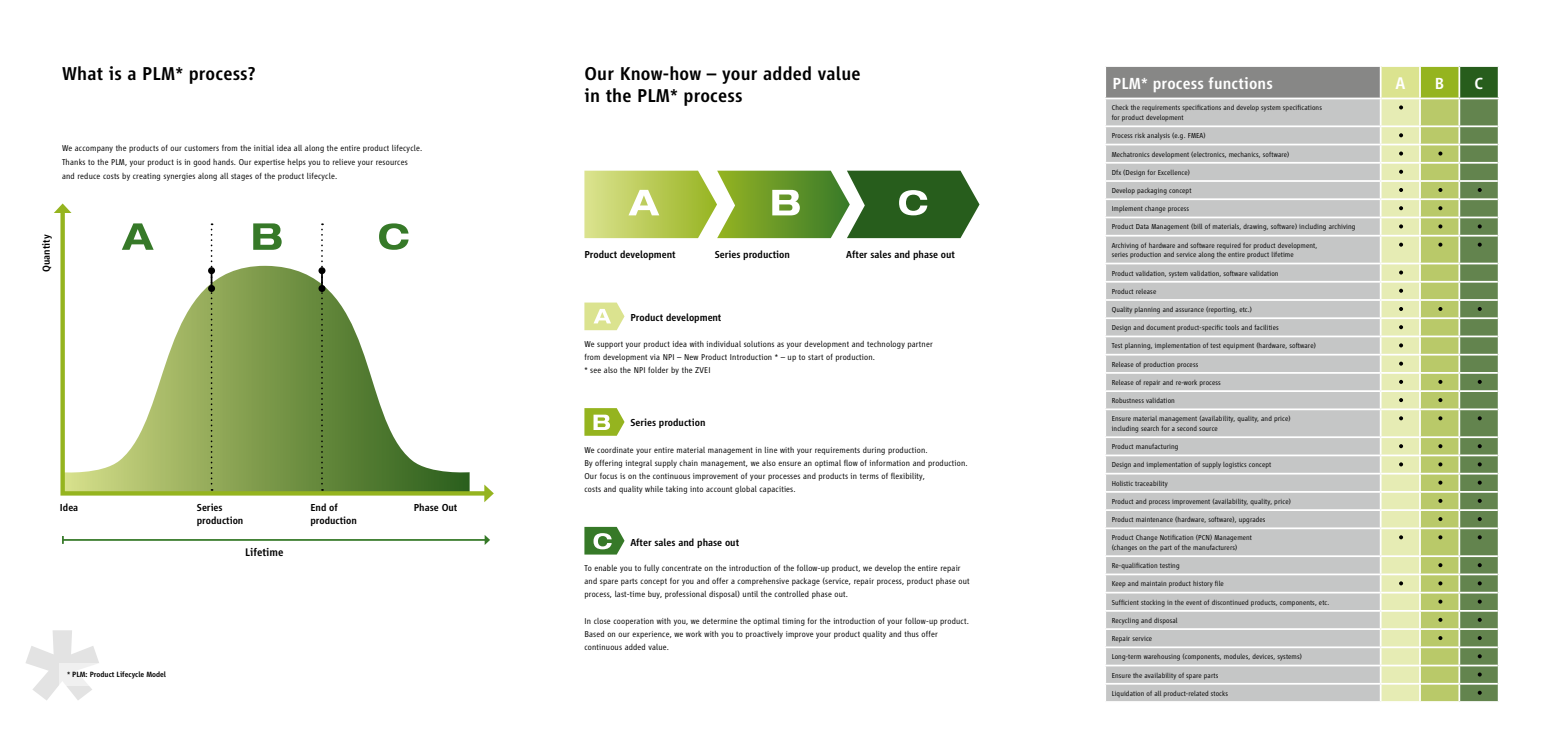
<style>
.page{position:relative;width:1556px;height:737px;background:#fff}
.page>*{position:absolute;margin:0;border:0;box-sizing:border-box;transform-origin:0 0}
.t1{font:500 19.25px/21.9px "Vialog LT";letter-spacing:.01em;color:#000}
.t2{font:500 17.5px "Vialog LT";color:#fff}
.t3{font:500 16.62px "Vialog LT";letter-spacing:.01em;color:#fff}
.t4{font:500 11.38px "Vialog LT";color:#000}
.t5{font:500 10.5px/12.6px "Vialog LT";color:#000}
.t6{font:300 8.75px/13.1px "Vialog LT";letter-spacing:.02em;color:#000}
.t7{font:500 7.88px "Vialog LT";color:#000}
.t8{font:300 7.44px/9.6px "Vialog LT";letter-spacing:.015em;color:#000}
</style>
<div class="page">
<svg style="left:584px;top:171px;width:395px;height:67px"></svg>
<svg style="left:584px;top:302px;width:40px;height:28px"></svg>
<svg style="left:584px;top:408px;width:40px;height:28px"></svg>
<svg style="left:584px;top:527px;width:40px;height:27px"></svg>
<div style="left:1105px;top:66px;width:275px;height:32px;background:#878786"></div>
<div style="left:1380px;top:66px;width:39px;height:32px;background:#dbe38f"></div>
<div style="left:1419px;top:66px;width:40px;height:32px;background:#95b41f"></div>
<div style="left:1459px;top:66px;width:39px;height:32px;background:#275d1c"></div>
<div style="left:1105px;top:99px;width:274px;height:602px;background:#c5c6c6"></div>
<hr style="left:1104px;top:65px;width:277px;height:2px;background:#fff">
<hr style="left:1379px;top:67px;width:2px;height:31px;background:#fff">
<hr style="left:1104px;top:125px;width:276px;height:2px;background:#fff">
<hr style="left:1104px;top:144px;width:276px;height:1px;background:#fff">
<hr style="left:1104px;top:162px;width:276px;height:2px;background:#fff">
<hr style="left:1104px;top:180px;width:276px;height:2px;background:#fff">
<hr style="left:1104px;top:198px;width:276px;height:2px;background:#fff">
<hr style="left:1104px;top:216px;width:276px;height:2px;background:#fff">
<hr style="left:1104px;top:235px;width:276px;height:1px;background:#fff">
<hr style="left:1104px;top:263px;width:276px;height:1px;background:#fff">
<hr style="left:1104px;top:281px;width:276px;height:2px;background:#fff">
<hr style="left:1104px;top:299px;width:276px;height:2px;background:#fff">
<hr style="left:1104px;top:317px;width:276px;height:2px;background:#fff">
<hr style="left:1104px;top:335px;width:276px;height:2px;background:#fff">
<hr style="left:1104px;top:354px;width:276px;height:1px;background:#fff">
<hr style="left:1104px;top:372px;width:276px;height:2px;background:#fff">
<hr style="left:1104px;top:390px;width:276px;height:2px;background:#fff">
<hr style="left:1104px;top:408px;width:276px;height:2px;background:#fff">
<hr style="left:1104px;top:436px;width:276px;height:2px;background:#fff">
<hr style="left:1104px;top:454px;width:276px;height:2px;background:#fff">
<hr style="left:1104px;top:473px;width:276px;height:1px;background:#fff">
<hr style="left:1104px;top:491px;width:276px;height:2px;background:#fff">
<hr style="left:1104px;top:509px;width:276px;height:2px;background:#fff">
<hr style="left:1104px;top:527px;width:276px;height:2px;background:#fff">
<hr style="left:1104px;top:555px;width:276px;height:2px;background:#fff">
<hr style="left:1104px;top:573px;width:276px;height:2px;background:#fff">
<hr style="left:1104px;top:591px;width:276px;height:2px;background:#fff">
<hr style="left:1104px;top:610px;width:276px;height:1px;background:#fff">
<hr style="left:1104px;top:628px;width:276px;height:2px;background:#fff">
<hr style="left:1104px;top:646px;width:276px;height:2px;background:#fff">
<hr style="left:1104px;top:664px;width:276px;height:2px;background:#fff">
<hr style="left:1104px;top:683px;width:276px;height:1px;background:#fff">
<hr style="left:1381px;top:65px;width:38px;height:2px;background:#fff">
<hr style="left:1419px;top:65px;width:40px;height:2px;background:#fff">
<hr style="left:1418px;top:67px;width:2px;height:31px;background:#fff">
<hr style="left:1459px;top:65px;width:40px;height:2px;background:#fff">
<hr style="left:1458px;top:67px;width:1px;height:31px;background:#fff">
<hr style="left:1497px;top:67px;width:2px;height:31px;background:#fff">
<svg style="left:1379px;top:98px;width:120px;height:604px"></svg>
<hr style="left:63px;top:539px;width:423px;height:2px;background:#367928">
<svg style="left:62px;top:536px;width:2px;height:8px"></svg>
<svg style="left:484px;top:535px;width:6px;height:10px"></svg>
<svg style="left:26px;top:630px;width:73px;height:70px"></svg>
<div style="left:60px;top:663px;width:181px;height:23px;background:#fff"></div>
<svg style="left:60px;top:212px;width:424px;height:284px"></svg>
<svg style="left:54px;top:203px;width:17px;height:10px"></svg>
<svg style="left:484px;top:484px;width:10px;height:18px"></svg>
<svg style="left:211px;top:223px;width:1px;height:268px"></svg>
<div style="left:208px;top:267px;width:7px;height:7px;background:#000;border-radius:50%"></div>
<div style="left:208px;top:285px;width:7px;height:7px;background:#000;border-radius:50%"></div>
<svg style="left:321px;top:223px;width:2px;height:268px"></svg>
<div style="left:318px;top:267px;width:7px;height:7px;background:#000;border-radius:50%"></div>
<div style="left:318px;top:285px;width:7px;height:7px;background:#000;border-radius:50%"></div>
<h1 class="t1" style="left:62px;top:63px;width:195px">What is a PLM* process?</h1>
<p class="t6" style="left:62px;top:141px;width:362px;line-height:14px">We accompany the products of our customers from the initial idea all along the entire product lifecycle.<br>Thanks to the PLM, your product is in good hands. Our expertise helps you to relieve your resources and reduce costs by creating synergies along all stages of the product lifecycle.</p>
<h3 class="t5" style="left:40px;top:272px;width:39px;rotate:-90deg">Quantity</h3>
<h3 class="t5" style="left:60px;top:501px;width:20px">Idea</h3>
<h3 class="t5" style="left:197px;top:501px;width:48px">Series production</h3>
<h3 class="t5" style="left:310px;top:501px;width:48px">End of production</h3>
<h3 class="t5" style="left:414px;top:501px;width:45px">Phase Out</h3>
<p class="t7" style="left:67px;top:670px;width:101px">* PLM: Product Lifecycle Model</p>
<h3 class="t4" style="left:245px;top:546px;width:40px">Lifetime</h3>
<h1 class="t1" style="left:584px;top:63px;width:278px">Our Know-how – your added value in the PLM* process</h1>
<h3 class="t5" style="left:584px;top:248px;width:93px">Product development</h3>
<h3 class="t5" style="left:714px;top:248px;width:77px">Series production</h3>
<h3 class="t5" style="left:846px;top:248px;width:110px">After sales and phase out</h3>
<h3 class="t5" style="left:630px;top:311px;width:93px">Product development</h3>
<p class="t6" style="left:584px;top:337px;width:350px">We support your product idea with individual solutions as your development and technology partner from development via NPI – New Product Introduction * – up to start of production.<br>* see also the NPI folder by the ZVEI</p>
<h3 class="t5" style="left:630px;top:416px;width:77px">Series production</h3>
<p class="t6" style="left:584px;top:443px;width:385px">We coordinate your entire material management in line with your requirements during production.<br>By offering integral supply chain management, we also ensure an optimal flow of information and production.<br>Our focus is on the continuous improvement of your processes and products in terms of flexibility,<br>costs and quality while taking into account global capacities.</p>
<h3 class="t5" style="left:630px;top:536px;width:110px">After sales and phase out</h3>
<p class="t6" style="left:584px;top:561px;width:386px">To enable you to fully concentrate on the introduction of the follow-up product, we develop the entire repair and spare parts concept for you and offer a comprehensive package (service, repair process, product phase out process, last-time buy, professional disposal) until the controlled phase out.</p>
<p class="t6" style="left:584px;top:614px;width:386px">In close cooperation with you, we determine the optimal timing for the introduction of your follow-up product.<br>Based on our experience, we work with you to proactively improve your product quality and thus offer continuous added value.</p>
<h3 class="t3" style="left:1112px;top:74px;width:162px">PLM* process functions</h3>
<h2 class="t2" style="left:1395px;top:74px;width:11px">A</h2>
<h3 class="t3" style="left:1434px;top:74px;width:11px">B</h3>
<h3 class="t3" style="left:1474px;top:74px;width:10px">C</h3>
<p class="t8" style="left:1111px;top:103px;width:212px">Check the requirements specifications and develop system specifications for product development</p>
<p class="t8" style="left:1111px;top:131px;width:96px">Process risk analysis (e.g. FMEA)</p>
<p class="t8" style="left:1111px;top:149px;width:179px">Mechatronics development (electronics, mechanics, software)</p>
<p class="t8" style="left:1111px;top:167px;width:80px">Dfx (Design for Excellence)</p>
<p class="t8" style="left:1111px;top:186px;width:81px">Develop packaging concept</p>
<p class="t8" style="left:1111px;top:204px;width:79px">Implement change process</p>
<p class="t8" style="left:1111px;top:222px;width:245px">Product Data Management (bill of materials, drawing, software) including archiving</p>
<p class="t8" style="left:1111px;top:240px;width:207px">Archiving of hardware and software required for product development, series production and service along the entire product lifetime</p>
<p class="t8" style="left:1111px;top:268px;width:168px">Product validation, system validation, software validation</p>
<p class="t8" style="left:1111px;top:286px;width:46px">Product release</p>
<p class="t8" style="left:1111px;top:305px;width:142px">Quality planning and assurance (reporting, etc.)</p>
<p class="t8" style="left:1111px;top:323px;width:169px">Design and document product-specific tools and facilities</p>
<p class="t8" style="left:1111px;top:341px;width:206px">Test planning, implementation of test equipment (hardware, software)</p>
<p class="t8" style="left:1111px;top:359px;width:88px">Release of production process</p>
<p class="t8" style="left:1111px;top:377px;width:111px">Release of repair and re-work process</p>
<p class="t8" style="left:1111px;top:396px;width:65px">Robustness validation</p>
<p class="t8" style="left:1111px;top:414px;width:180px">Ensure material management (availability, quality, and price) including search for a second source</p>
<p class="t8" style="left:1111px;top:442px;width:68px">Product manufacturing</p>
<p class="t8" style="left:1111px;top:460px;width:161px">Design and implementation of supply logistics concept</p>
<p class="t8" style="left:1111px;top:478px;width:58px">Holistic traceability</p>
<p class="t8" style="left:1111px;top:496px;width:181px">Product and process improvement (availability, quality, price)</p>
<p class="t8" style="left:1111px;top:515px;width:155px">Product maintenance (hardware, software), upgrades</p>
<p class="t8" style="left:1111px;top:533px;width:142px">Product Change Notification (PCN) Management (changes on the part of the manufacturers)</p>
<p class="t8" style="left:1111px;top:561px;width:69px">Re-qualification testing</p>
<p class="t8" style="left:1111px;top:579px;width:114px">Keep and maintain product history file</p>
<p class="t8" style="left:1111px;top:597px;width:219px">Sufficient stocking in the event of discontinued products, components, etc.</p>
<p class="t8" style="left:1111px;top:615px;width:68px">Recycling and disposal</p>
<p class="t8" style="left:1111px;top:634px;width:42px">Repair service</p>
<p class="t8" style="left:1111px;top:652px;width:192px">Long-term warehousing (components, modules, devices, systems)</p>
<p class="t8" style="left:1111px;top:670px;width:108px">Ensure the availability of spare parts</p>
<p class="t8" style="left:1111px;top:688px;width:118px">Liquidation of all product-related stocks</p>
</div>
